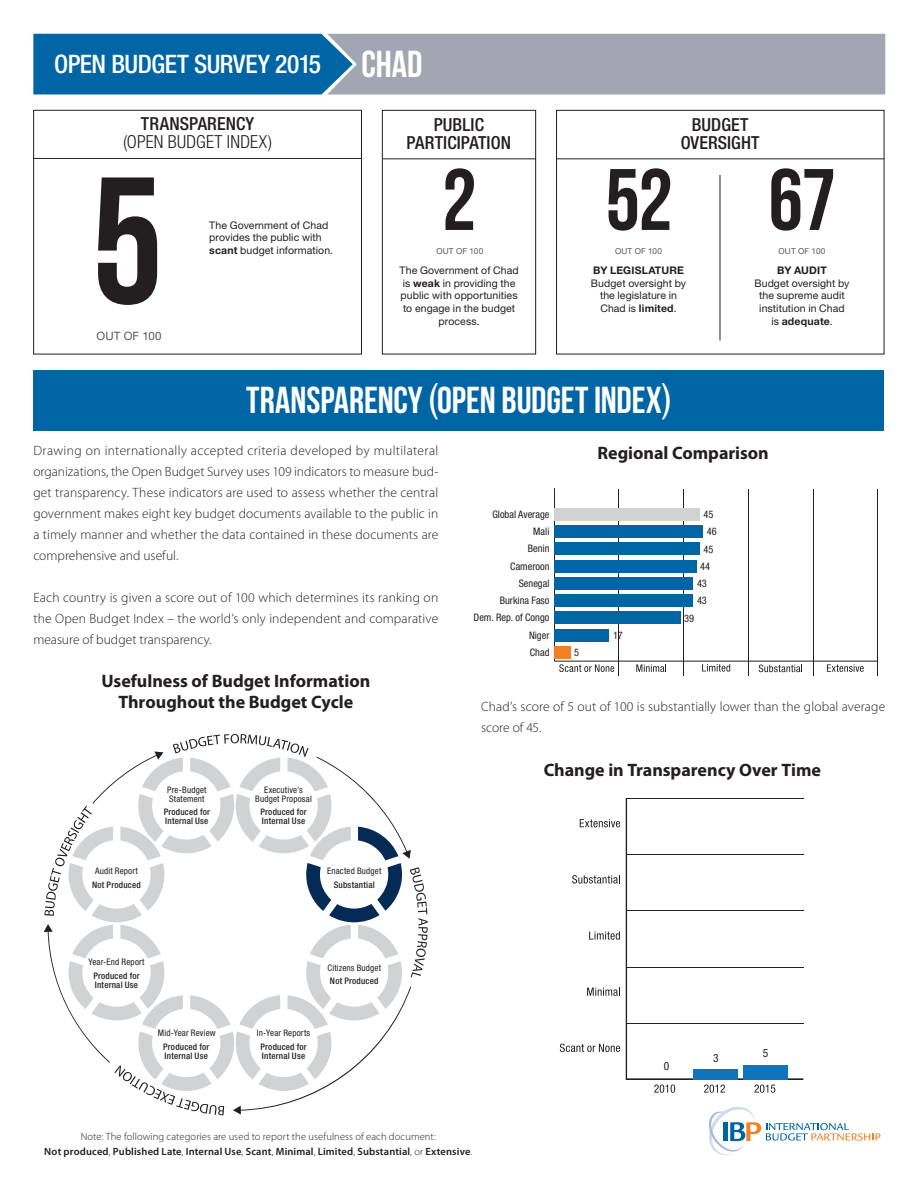
<style>
.page{position:relative;width:918px;height:1188px;background:#fff}
.page>*{position:absolute;margin:0;border:0;box-sizing:border-box;transform-origin:0 0}
.t1{font:180px "Bebas Neue";color:#231f20}
.t2{font:87px "Bebas Neue";color:#231f20}
.TX_H1{font:37.5px "Bebas Neue";letter-spacing:-.005em;color:#fff}
.t3{font:500 condensed 25.5px "Helvetica Neue LT Std";letter-spacing:-.015em;color:#fff}
.TX_H2{font:700 18px/21.6px "Myriad Pro";color:#231f20;text-align:center}
.t4{font:500 condensed 18px "Helvetica Neue LT Std";letter-spacing:.005em;color:#231f20}
.t5{font:300 condensed 18px/18px "Helvetica Neue LT Std";letter-spacing:.01em;color:#231f20;text-align:center}
.TEXT{font:300 13.5px/21px "Myriad Pro";letter-spacing:.005em;color:#231f20;text-align:justify}
.t6{font:11.55px "Helvetica Neue LT Std";letter-spacing:.015em;color:#57585a}
.t7{font:condensed 11.4px "Helvetica Neue LT Std";color:#231f20}
.t8{font:10.5px/12.6px "Helvetica Neue LT Std";letter-spacing:.005em;color:#231f20;text-align:center}
.t9{font:300 10.5px/15px "Myriad Pro";letter-spacing:.01em;color:#231f20;text-align:center}
.t10{font:700 10.5px "Helvetica Neue LT Std";letter-spacing:.01em;color:#231f20}
.t11{font:condensed 10.35px "Helvetica Neue LT Std";color:#231f20}
.t12{font:500 condensed 9px "Helvetica Neue LT Std";letter-spacing:.025em;color:#231f20}
.t13{font:condensed 9px/9px "Helvetica Neue LT Std";letter-spacing:.02em;color:#231f20;text-align:center}
.t14{font:8.25px "Helvetica Neue LT Std";letter-spacing:.025em;color:#57585a}
.s1{font-weight:500}
.s2{font-weight:700}
.s3{font-family:"Helvetica Neue LT Std";font-stretch:condensed;font-size:40.5px}
.s4{font-weight:600}
</style>
<div class="page">
<svg style="left:708px;top:1107px;width:172px;height:48px"></svg>
<hr style="left:618px;top:489px;width:1px;height:172px;background:#231f20">
<hr style="left:683px;top:489px;width:1px;height:172px;background:#231f20">
<hr style="left:749px;top:489px;width:1px;height:172px;background:#231f20">
<hr style="left:813px;top:489px;width:1px;height:172px;background:#231f20">
<hr style="left:878px;top:489px;width:1px;height:172px;background:#231f20">
<svg style="left:636px;top:664px;width:30px;height:8px"></svg>
<svg style="left:702px;top:664px;width:28px;height:8px"></svg>
<svg style="left:759px;top:665px;width:43px;height:7px"></svg>
<svg style="left:827px;top:664px;width:37px;height:8px"></svg>
<hr style="left:555px;top:661px;width:323px;height:1px;background:#231f20">
<hr style="left:554px;top:488px;width:1px;height:173px;background:#231f20">
<div style="left:555px;top:508px;width:145px;height:12px;background:#d1d2d4"></div>
<div style="left:555px;top:525px;width:148px;height:13px;background:#0065a4"></div>
<div style="left:555px;top:543px;width:145px;height:12px;background:#0065a4"></div>
<div style="left:555px;top:560px;width:142px;height:12px;background:#0065a4"></div>
<div style="left:555px;top:577px;width:138px;height:13px;background:#0065a4"></div>
<div style="left:555px;top:594px;width:138px;height:13px;background:#0065a4"></div>
<div style="left:555px;top:612px;width:126px;height:12px;background:#0065a4"></div>
<div style="left:555px;top:629px;width:54px;height:12px;background:#0065a4"></div>
<div style="left:555px;top:646px;width:16px;height:13px;background:#f48026"></div>
<svg style="left:559px;top:661px;width:60px;height:15px"></svg>
<svg style="left:683px;top:662px;width:1px;height:14px"></svg>
<svg style="left:813px;top:662px;width:1px;height:14px"></svg>
<hr style="left:626px;top:1023px;width:178px;height:1px;background:#231f20">
<hr style="left:626px;top:967px;width:178px;height:1px;background:#231f20">
<hr style="left:626px;top:910px;width:178px;height:1px;background:#231f20">
<hr style="left:626px;top:854px;width:178px;height:1px;background:#231f20">
<hr style="left:626px;top:798px;width:178px;height:1px;background:#231f20">
<svg style="left:754px;top:1085px;width:21px;height:8px"></svg>
<svg style="left:704px;top:1085px;width:21px;height:8px"></svg>
<svg style="left:654px;top:1085px;width:21px;height:8px"></svg>
<svg style="left:580px;top:819px;width:40px;height:8px"></svg>
<svg style="left:572px;top:875px;width:48px;height:9px"></svg>
<svg style="left:589px;top:931px;width:31px;height:9px"></svg>
<svg style="left:587px;top:988px;width:33px;height:8px"></svg>
<svg style="left:560px;top:1044px;width:60px;height:8px"></svg>
<svg style="left:626px;top:799px;width:177px;height:281px"></svg>
<div style="left:743px;top:1065px;width:45px;height:15px;background:#1074bc"></div>
<div style="left:694px;top:1069px;width:44px;height:11px;background:#1074bc"></div>
<svg style="left:44px;top:734px;width:384px;height:381px"></svg>
<div style="left:33px;top:370px;width:851px;height:61px;background:#0065a4"></div>
<div style="left:556px;top:110px;width:328px;height:244px;border:1px solid #231f20"></div>
<hr style="left:720px;top:175px;width:1px;height:165px;background:#231f20">
<hr style="left:557px;top:159px;width:327px;height:1px;background:#231f20">
<div style="left:382px;top:110px;width:154px;height:244px;border:1px solid #231f20"></div>
<hr style="left:382px;top:159px;width:154px;height:1px;background:#231f20">
<div style="left:33px;top:110px;width:329px;height:244px;border:1px solid #231f20"></div>
<hr style="left:34px;top:158px;width:328px;height:1px;background:#231f20">
<svg style="left:33px;top:34px;width:852px;height:60px;background:#688fae"></svg>
<p class="t3" style="left:54px;top:49px;width:269px">OPEN BUDGET SURVEY 2015</p>
<p class="TX_H1" style="left:362px;top:43px;width:62px">Chad</p>
<p class="t5" style="left:123px;top:115px;width:150px"><span class="s1">TRANSPARENCY </span>(OPEN BUDGET INDEX)</p>
<p class="t1" style="left:92px;top:143px;width:73px">5</p>
<p class="t6" style="left:96px;top:329px;width:67px">OUT OF 100</p>
<p class="t8" style="left:209px;top:219px;width:125px;text-align:left">The Government of Chad provides the public with <span class="s2">scant</span> budget information.</p>
<p class="t4" style="left:434px;top:114px;width:52px">PUBLIC</p>
<p class="t4" style="left:407px;top:132px;width:106px">PARTICIPATION</p>
<p class="t2" style="left:442px;top:152px;width:36px">2</p>
<p class="t14" style="left:436px;top:246px;width:48px">OUT OF 100</p>
<p class="t8" style="left:400px;top:264px;width:121px">The Government of Chad is <span class="s2">weak</span> in providing the public with opportunities to engage in the budget process.</p>
<p class="t2" style="left:606px;top:152px;width:69px">52</p>
<p class="t14" style="left:615px;top:246px;width:48px">OUT OF 100</p>
<p class="t4" style="left:692px;top:114px;width:58px">BUDGET</p>
<p class="t4" style="left:681px;top:132px;width:80px">OVERSIGHT</p>
<p class="t2" style="left:768px;top:152px;width:69px">67</p>
<p class="t14" style="left:779px;top:246px;width:48px">OUT OF 100</p>
<p class="t10" style="left:593px;top:264px;width:92px">BY LEGISLATURE</p>
<p class="t8" style="left:591px;top:277px;width:97px">Budget oversight by the legislature in<br>Chad is <span class="s2">limited</span>.</p>
<p class="t10" style="left:777px;top:264px;width:51px">BY AUDIT</p>
<p class="t8" style="left:754px;top:277px;width:97px">Budget oversight by the supreme audit institution in Chad is <span class="s2">adequate</span>.</p>
<p class="TX_H1" style="left:246px;top:380px;width:427px">TRANSPARENCY <span class="s3">(</span>OPEN BUDGET INDEX<span class="s3">)</span></p>
<p class="TEXT" style="left:33px;top:440px;width:407px">Drawing on internationally accepted criteria developed by multilateral organizations, the Open Budget Survey uses 109 indicators to measure bud&shy;get transparency. These indicators are used to assess whether the central government makes eight key budget documents available to the public in a timely manner and whether the data contained in these documents are comprehensive and useful.</p>
<p class="TEXT" style="left:33px;top:587px;width:406px">Each country is given a score out of 100 which determines its ranking on the Open Budget Index – the world’s only independent and comparative measure of budget transparency.</p>
<p class="TX_H2" style="left:101px;top:669px;width:270px">Usefulness of Budget Information<br>Throughout the Budget Cycle</p>
<p class="t13" style="left:167px;top:785px;width:41px">Pre-Budget</p>
<p class="t13" style="left:169px;top:794px;width:37px">Statement</p>
<p class="t13" style="left:255px;top:785px;width:58px">Executive’s<br>Budget Proposal</p>
<p class="t12" style="left:164px;top:806px;width:48px">Produced for</p>
<p class="t12" style="left:165px;top:815px;width:45px">Internal Use</p>
<p class="t12" style="left:260px;top:806px;width:48px">Produced for</p>
<p class="t12" style="left:262px;top:815px;width:45px">Internal Use</p>
<p class="t13" style="left:95px;top:866px;width:44px">Audit Report</p>
<p class="t13" style="left:327px;top:866px;width:56px">Enacted Budget</p>
<p class="t12" style="left:92px;top:880px;width:50px">Not Produced</p>
<p class="t12" style="left:334px;top:880px;width:43px">Substantial</p>
<p class="t13" style="left:88px;top:957px;width:58px">Year-End Report</p>
<p class="t12" style="left:93px;top:971px;width:48px">Produced for</p>
<p class="t12" style="left:95px;top:980px;width:45px">Internal Use</p>
<p class="t13" style="left:327px;top:963px;width:55px">Citizens Budget</p>
<p class="t12" style="left:330px;top:975px;width:50px">Not Produced</p>
<p class="t13" style="left:158px;top:1028px;width:59px">Mid-Year Review</p>
<p class="t13" style="left:257px;top:1028px;width:55px">In-Year Reports</p>
<p class="t12" style="left:163px;top:1042px;width:48px">Produced for</p>
<p class="t12" style="left:165px;top:1051px;width:45px">Internal Use</p>
<p class="t12" style="left:260px;top:1042px;width:48px">Produced for</p>
<p class="t12" style="left:262px;top:1051px;width:45px">Internal Use</p>
<p class="t11" style="left:492px;top:508px;width:59px">Global Average</p>
<p class="t11" style="left:533px;top:525px;width:18px">Mali</p>
<p class="t11" style="left:528px;top:543px;width:23px">Benin</p>
<p class="t11" style="left:510px;top:560px;width:41px">Cameroon</p>
<p class="t11" style="left:519px;top:577px;width:32px">Senegal</p>
<p class="t11" style="left:500px;top:595px;width:51px">Burkina Faso</p>
<p class="t11" style="left:474px;top:612px;width:77px">Dem. Rep. of Congo</p>
<p class="t11" style="left:529px;top:629px;width:22px">Niger</p>
<p class="t11" style="left:530px;top:646px;width:21px">Chad</p>
<p class="t11" style="left:574px;top:647px;width:6px">5</p>
<p class="TX_H2" style="left:598px;top:441px;width:173px">Regional Comparison</p>
<p class="t11" style="left:703px;top:508px;width:11px">45</p>
<p class="t11" style="left:707px;top:526px;width:11px">46</p>
<p class="t11" style="left:703px;top:543px;width:11px">45</p>
<p class="t11" style="left:700px;top:560px;width:11px">44</p>
<p class="t11" style="left:697px;top:577px;width:11px">43</p>
<p class="t11" style="left:697px;top:595px;width:11px">43</p>
<p class="t11" style="left:613px;top:629px;width:11px">17</p>
<p class="t11" style="left:684px;top:612px;width:11px">39</p>
<p class="TEXT" style="left:481px;top:696px;width:406px">Chad’s score of 5 out of 100 is substantially lower than the global average score of 45.</p>
<p class="TX_H2" style="left:544px;top:758px;width:279px">Change in Transparency Over Time</p>
<p class="t7" style="left:664px;top:1059px;width:7px">0</p>
<p class="t7" style="left:713px;top:1051px;width:7px">3</p>
<p class="t7" style="left:763px;top:1046px;width:7px">5</p>
<p class="t9" style="left:44px;top:1129px;width:429px">Note: The following categories are used to report the usefulness of each document:<br><span class="s4">Not produced</span>, <span class="s4">Published Late</span>, <span class="s4">Internal Use</span>, <span class="s4">Scant</span>, <span class="s4">Minimal</span>, <span class="s4">Limited</span>, <span class="s4">Substantial</span>, or <span class="s4">Extensive</span>.</p>
</div>
